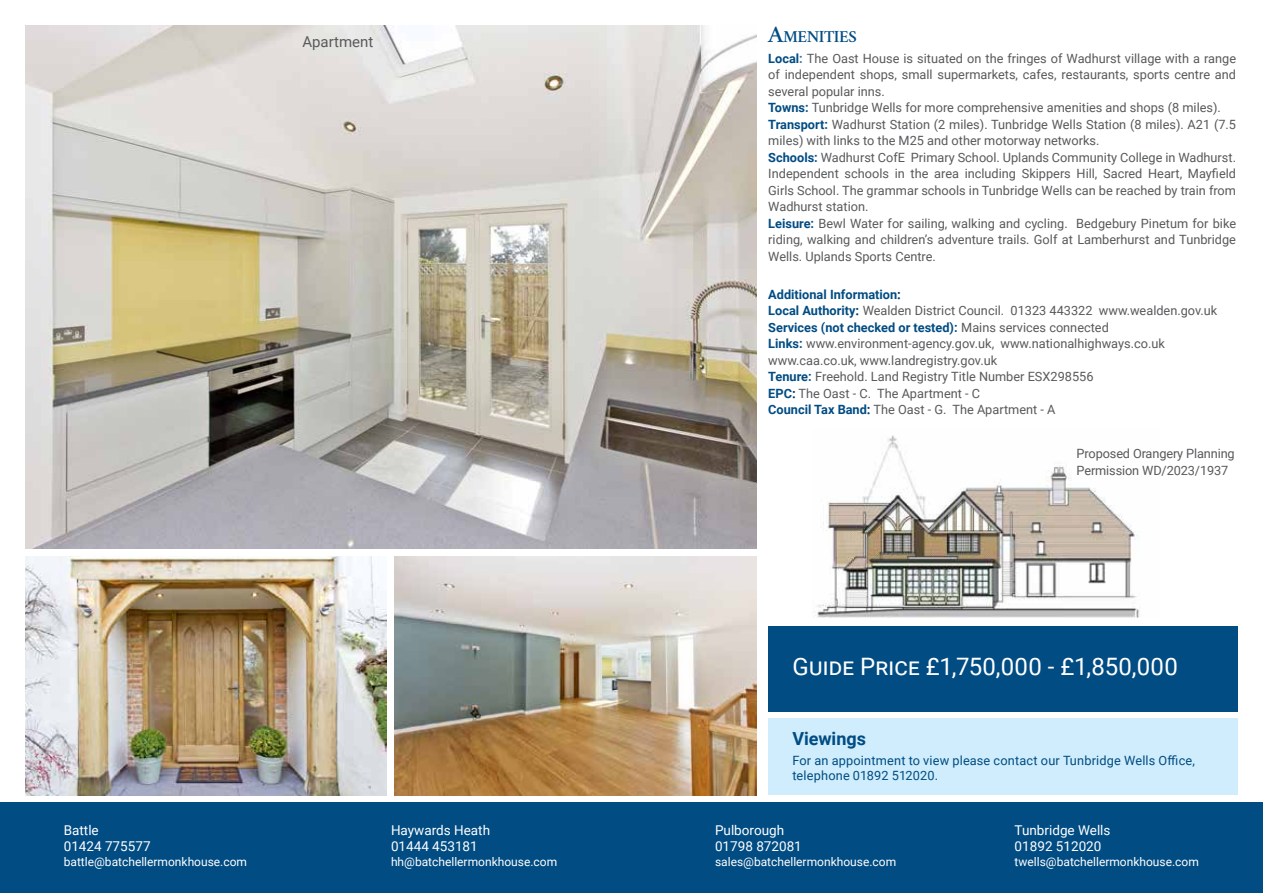
<style>
.page{position:relative;width:1263px;height:893px;background:#fff}
.page>*{position:absolute;margin:0;border:0;box-sizing:border-box;transform-origin:0 0}
.t1{font:24px "Roboto";letter-spacing:.01em;color:#fff}
.t2{font:700 18px "Roboto";color:#004c83}
.t3{font:600 16.8px "Crimson";letter-spacing:-.03em;color:#004c83}
.t4{font:15px "Roboto";color:#58595b}
.t5{font:13.5px/16.2px "Roboto";color:#fff}
.t6{font:12.75px/16.5px "Roboto";color:#58595b}
.t7{font:12.75px/15px "Roboto";letter-spacing:.015em;color:#004c83}
.t8{font:12px "Roboto";color:#fff}
.s1{font-size:24px}
.s2{font-weight:700;color:#004c83}
.s3{font-weight:700;color:#336f9c}
.s4{font-family:"Crimson";font-weight:600;font-size:16.5px;color:#003b6a}
.s5{font-family:"Crimson";font-weight:600;font-size:16.5px;color:#003767}
</style>
<div class="page">
<div style="left:768px;top:719px;width:469px;height:76px;background:#cfedfc"></div>
<img style="left:26px;top:26px;width:730px;height:523px">
<img style="left:26px;top:557px;width:361px;height:238px">
<img style="left:395px;top:557px;width:361px;height:238px">
<div style="left:0;top:802px;width:1263px;height:91px;background:#004c83"></div>
<div style="left:768px;top:626px;width:469px;height:85px;background:#004c83"></div>
<img style="left:815px;top:435px;width:325px;height:183px">
<p class="t4" style="left:302px;top:32px;width:72px">Apartment</p>
<p class="t5" style="left:64px;top:823px;width:88px">Battle<br>01424 775577</p>
<p class="t8" style="left:64px;top:856px;width:185px">battle@batchellermonkhouse.com</p>
<p class="t5" style="left:391px;top:823px;width:101px">Haywards Heath<br>01444 453181</p>
<p class="t8" style="left:391px;top:856px;width:168px">hh@batchellermonkhouse.com</p>
<h3 class="t3" style="left:768px;top:26px;width:90px"><span class="s1">A</span>MENITIES</h3>
<p class="t6" style="left:768px;top:51px;width:469px"><span class="s2">Local</span><span class="s3">:</span> The Oast House is situated on the fringes of Wadhurst village with a range of independent shops, small supermarkets, cafes, restaurants, sports centre and several popular inns.<br><span class="s2">Towns:</span> Tunbridge Wells for more comprehensive amenities and shops (8 miles).<br><span class="s2">Transport:</span> Wadhurst Station (2 miles). Tunbridge Wells Station (8 miles). A21 (7.5 miles) with links to the M25 and other motorway networks.<br><span class="s2">Schools:</span> Wadhurst CofE Primary School. Uplands Community College in Wadhurst.<br>Independent schools in the area including Skippers Hill, Sacred Heart, Mayfield Girls School. The grammar schools in Tunbridge Wells can be reached by train from Wadhurst station.<br><span class="s2">Leisure:</span> Bewl Water for sailing, walking and cycling. Bedgebury Pinetum for bike riding, walking and children’s adventure trails. Golf at Lamberhurst and Tunbridge Wells. Uplands Sports Centre.</p>
<p class="t6" style="left:768px;top:287px;width:451px"><span class="s2">Additional Information</span><span class="s4">:<br></span><span class="s2">Local Authority</span><span class="s4">:</span> Wealden District Council. 01323 443322 www.wealden.gov.uk <span class="s2">Services (not checked or tested):</span> Mains services connected<br><span class="s2">Links:</span> www.environment-agency.gov.uk, www.nationalhighways.co.uk www.caa.co.uk, www.landregistry.gov.uk<br><span class="s2">Tenure:</span> Freehold. Land Registry Title Number ESX298556<br><span class="s2">EPC</span><span class="s5">:</span> The Oast - C. The Apartment - C<br><span class="s2">Council Tax Band</span><span class="s5">:</span> The Oast - G. The Apartment - A</p>
<p class="t6" style="left:1076px;top:446px;width:160px">Proposed Orangery Planning<br>Permission WD/2023/1937</p>
<h1 class="t1" style="left:792px;top:649px;width:387px">Guide Price £1,750,000 - £1,850,000</h1>
<h2 class="t2" style="left:792px;top:731px;width:75px">Viewings</h2>
<p class="t7" style="left:792px;top:752px;width:404px">For an appointment to view please contact our Tunbridge Wells Office, telephone 01892 512020.</p>
<p class="t5" style="left:715px;top:823px;width:88px">Pulborough<br>01798 872081</p>
<p class="t8" style="left:715px;top:856px;width:183px">sales@batchellermonkhouse.com</p>
<p class="t5" style="left:1015px;top:823px;width:97px">Tunbridge Wells<br>01892 512020</p>
<p class="t8" style="left:1015px;top:856px;width:186px">twells@batchellermonkhouse.com</p>
</div>
